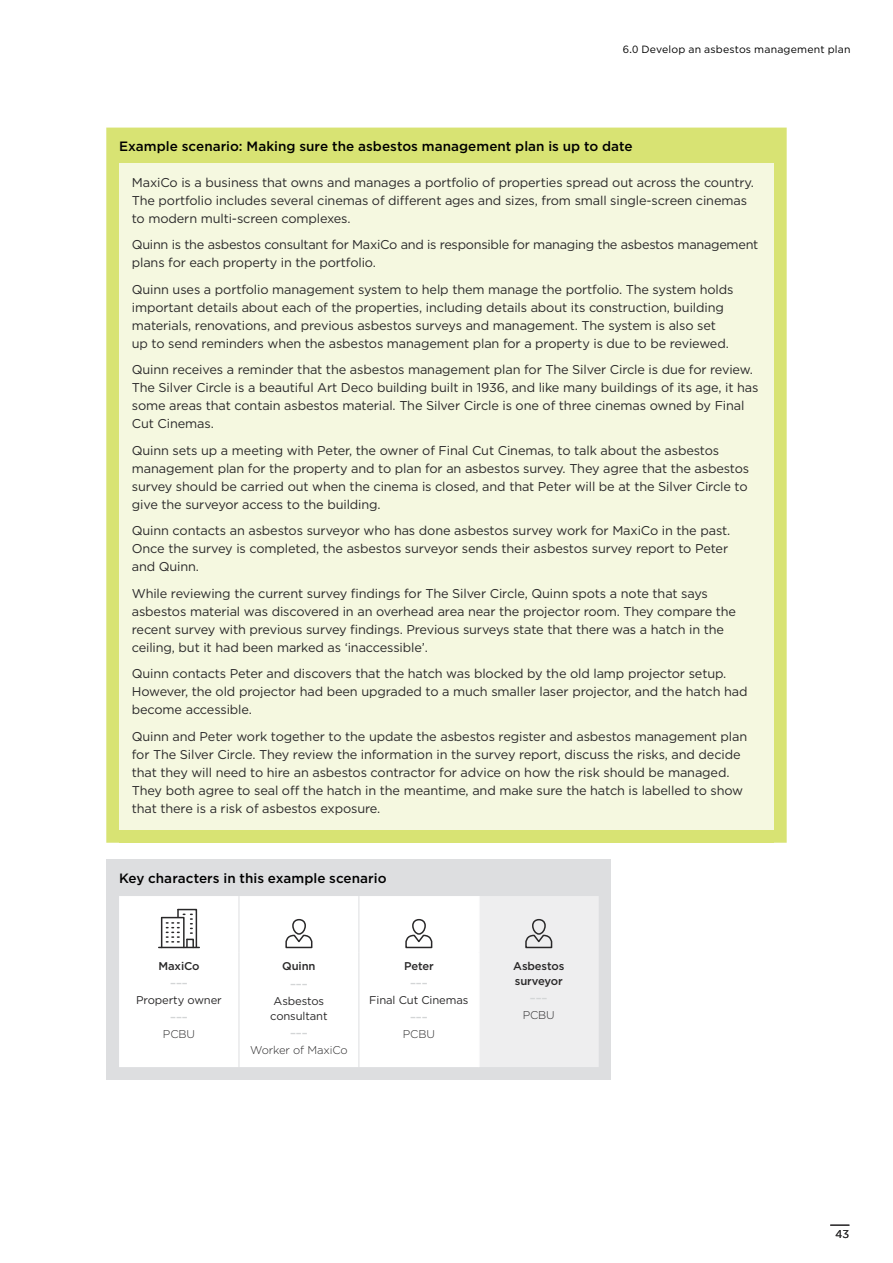
<style>
.page{position:relative;width:893px;height:1263px;background:#fff}
.page>*{position:absolute;margin:0;border:0;box-sizing:border-box;transform-origin:0 0}
.t1{font:500 13.5px "Gotham";letter-spacing:.005em;color:#000}
.body{font:12.75px/18px "Gotham";letter-spacing:-.01em;color:#292829}
.table_body{font:11.25px/15px "Gotham";letter-spacing:-.01em;color:#292829;text-align:center}
.table_body-2{font:500 11.25px/15px "Gotham";letter-spacing:-.01em;color:#292829}
.table_body-3{font:500 11.25px "Gotham";color:#d3d5d6}
.table_body-4{font:300 11.25px "Gotham";letter-spacing:-.01em;color:#292829}
.table_body-5{font:300 11.25px "Gotham";letter-spacing:-.01em;color:#292829}
.t2{font:10.5px "Gotham";letter-spacing:.015em;color:#000}
</style>
<div class="page">
<div style="left:106px;top:128px;width:681px;height:715px;background:#d8e373"></div>
<div style="left:119px;top:164px;width:655px;height:666px;background:#f5f8e0"></div>
<div style="left:119px;top:830px;width:655px;height:13px;background:#d8e373"></div>
<div style="left:106px;top:860px;width:505px;height:220px;background:#dddee0"></div>
<div style="left:119px;top:896px;width:359px;height:171px;background:#fff"></div>
<hr style="left:478px;top:896px;width:2px;height:56px;background:#fff">
<hr style="left:478px;top:952px;width:2px;height:115px;background:#fff">
<hr style="left:239px;top:896px;width:1px;height:56px;background:#dddee0">
<hr style="left:358px;top:896px;width:1px;height:56px;background:#dddee0">
<hr style="left:239px;top:952px;width:1px;height:115px;background:#dddee0">
<hr style="left:358px;top:952px;width:1px;height:115px;background:#dddee0">
<hr style="left:159px;top:947px;width:40px;height:1px;background:#292829">
<svg style="left:160px;top:908px;width:38px;height:41px;background:#cac9ca"></svg>
<div style="left:292px;top:919px;width:14px;height:16px;border:2px solid #292829;border-radius:6px"></div>
<svg style="left:285px;top:934px;width:28px;height:15px"></svg>
<div style="left:412px;top:919px;width:14px;height:16px;border:2px solid #292829;border-radius:6px"></div>
<svg style="left:405px;top:934px;width:28px;height:15px"></svg>
<div style="left:480px;top:896px;width:119px;height:171px;background:#eeeeef"></div>
<svg style="left:830px;top:1224px;width:19px;height:2px"></svg>
<p class="t2" style="left:623px;top:43px;width:229px">6.0 Develop an asbestos management plan</p>
<h4 class="t1" style="left:119px;top:138px;width:515px">Example scenario: Making sure the asbestos management plan is up to date</h4>
<p class="body" style="left:132px;top:173px;width:624px">MaxiCo is a business that owns and manages a portfolio of properties spread out across the country.<br>The portfolio includes several cinemas of different ages and sizes, from small single-screen cinemas to modern multi-screen complexes.</p>
<p class="body" style="left:132px;top:236px;width:628px">Quinn is the asbestos consultant for MaxiCo and is responsible for managing the asbestos management plans for each property in the portfolio.</p>
<p class="body" style="left:132px;top:280px;width:603px">Quinn uses a portfolio management system to help them manage the portfolio. The system holds important details about each of the properties, including details about its construction, building materials, renovations, and previous asbestos surveys and management. The system is also set up to send reminders when the asbestos management plan for a property is due to be reviewed.</p>
<p class="body" style="left:132px;top:361px;width:628px">Quinn receives a reminder that the asbestos management plan for The Silver Circle is due for review.<br>The Silver Circle is a beautiful Art Deco building built in 1936, and like many buildings of its age, it has some areas that contain asbestos material. The Silver Circle is one of three cinemas owned by Final Cut Cinemas.</p>
<p class="body" style="left:132px;top:441px;width:619px">Quinn sets up a meeting with Peter, the owner of Final Cut Cinemas, to talk about the asbestos management plan for the property and to plan for an asbestos survey. They agree that the asbestos survey should be carried out when the cinema is closed, and that Peter will be at the Silver Circle to give the surveyor access to the building.</p>
<p class="body" style="left:132px;top:522px;width:600px">Quinn contacts an asbestos surveyor who has done asbestos survey work for MaxiCo in the past.<br>Once the survey is completed, the asbestos surveyor sends their asbestos survey report to Peter and Quinn.</p>
<p class="body" style="left:132px;top:584px;width:606px">While reviewing the current survey findings for The Silver Circle, Quinn spots a note that says asbestos material was discovered in an overhead area near the projector room. They compare the recent survey with previous survey findings. Previous surveys state that there was a hatch in the ceiling, but it had been marked as ‘inaccessible’.</p>
<p class="body" style="left:132px;top:665px;width:617px">Quinn contacts Peter and discovers that the hatch was blocked by the old lamp projector setup.<br>However, the old projector had been upgraded to a much smaller laser projector, and the hatch had become accessible.</p>
<p class="body" style="left:132px;top:727px;width:617px">Quinn and Peter work together to the update the asbestos register and asbestos management plan for The Silver Circle. They review the information in the survey report, discuss the risks, and decide that they will need to hire an asbestos contractor for advice on how the risk should be managed.<br>They both agree to seal off the hatch in the meantime, and make sure the hatch is labelled to show that there is a risk of asbestos exposure.</p>
<h4 class="t1" style="left:119px;top:870px;width:269px">Key characters in this example scenario</h4>
<p class="table_body-2" style="left:158px;top:958px;width:43px">MaxiCo</p>
<p class="table_body-3" style="left:170px;top:976px;width:19px">–––</p>
<p class="table_body" style="left:136px;top:992px;width:87px">Property owner</p>
<p class="table_body-3" style="left:170px;top:1010px;width:19px">–––</p>
<p class="table_body-5" style="left:163px;top:1027px;width:34px">PCBU</p>
<p class="table_body-2" style="left:282px;top:958px;width:35px">Quinn</p>
<p class="table_body-3" style="left:290px;top:976px;width:19px">–––</p>
<p class="table_body" style="left:270px;top:993px;width:59px">Asbestos consultant</p>
<p class="table_body-3" style="left:290px;top:1026px;width:19px">–––</p>
<p class="table_body-4" style="left:250px;top:1043px;width:99px">Worker of MaxiCo</p>
<p class="table_body-2" style="left:404px;top:958px;width:31px">Peter</p>
<p class="table_body-3" style="left:410px;top:976px;width:19px">–––</p>
<p class="table_body" style="left:369px;top:992px;width:101px">Final Cut Cinemas</p>
<p class="table_body-3" style="left:410px;top:1010px;width:19px">–––</p>
<p class="table_body-5" style="left:403px;top:1027px;width:34px">PCBU</p>
<p class="table_body-2" style="left:513px;top:958px;width:53px">Asbestos surveyor</p>
<p class="table_body-3" style="left:530px;top:991px;width:19px">–––</p>
<p class="table_body-5" style="left:523px;top:1008px;width:34px">PCBU</p>
<p class="table_body" style="left:836px;top:1227px;width:15px">43</p>
</div>
